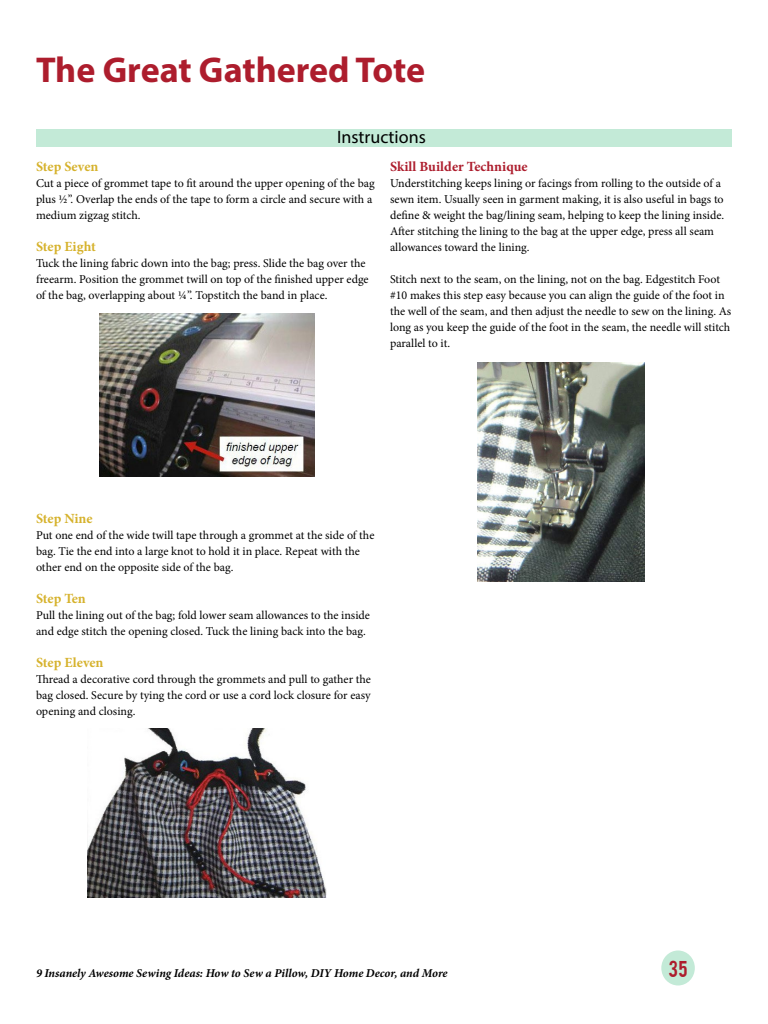
<style>
.page{position:relative;width:768px;height:1024px;background:#fff}
.page>*{position:absolute;margin:0;border:0;box-sizing:border-box;transform-origin:0 0}
.t1{font:700 36px "Myriad Pro";color:#ad1d2d}
.t2{font:18px "Myriad Pro";color:#000}
.t3{font:18px "Bebas";color:#ad1d2d}
.t4{font:700 14px "Minion Pro";letter-spacing:-.005em;color:#d6b22c}
.t5{font:700 14px "Minion Pro";letter-spacing:.005em;color:#ad1d2d}
.t6{font:12px/16px "Minion Pro";color:#000}
.t7{font:italic 700 12px "Minion Pro";letter-spacing:-.005em;color:#000}
</style>
<div class="page">
<div style="left:661px;top:951px;width:34px;height:34px;background:#c3ead7;border-radius:50%"></div>
<div style="left:36px;top:130px;width:696px;height:18px;background:#c3ead7"></div>
<img style="left:99px;top:313px;width:216px;height:163px">
<img style="left:88px;top:728px;width:238px;height:170px">
<img style="left:477px;top:362px;width:168px;height:219px">
<h1 class="t1" style="left:36px;top:46px;width:391px">The Great Gathered Tote</h1>
<h2 class="t2" style="left:337px;top:126px;width:90px">Instructions</h2>
<p class="t4" style="left:36px;top:157px;width:64px">Step Seven</p>
<p class="t6" style="left:36px;top:175px;width:340px">Cut a piece of grommet tape to fit around the upper opening of the bag plus ½”. Overlap the ends of the tape to form a circle and secure with a medium zigzag stitch.</p>
<p class="t4" style="left:36px;top:237px;width:62px">Step Eight</p>
<p class="t6" style="left:36px;top:255px;width:334px">Tuck the lining fabric down into the bag; press. Slide the bag over the freearm. Position the grommet twill on top of the finished upper edge of the bag, overlapping about ¼”. Topstitch the band in place.</p>
<p class="t5" style="left:390px;top:157px;width:139px">Skill Builder Technique</p>
<p class="t6" style="left:390px;top:175px;width:336px">Understitching keeps lining or facings from rolling to the outside of a sewn item. Usually seen in garment making, it is also useful in bags to define &amp; weight the bag/lining seam, helping to keep the lining inside.<br>After stitching the lining to the bag at the upper edge, press all seam allowances toward the lining.</p>
<p class="t6" style="left:390px;top:271px;width:343px">Stitch next to the seam, on the lining, not on the bag. Edgestitch Foot #10 makes this step easy because you can align the guide of the foot in the well of the seam, and then adjust the needle to sew on the lining. As long as you keep the guide of the foot in the seam, the needle will stitch parallel to it.</p>
<p class="t4" style="left:36px;top:509px;width:58px">Step Nine</p>
<p class="t6" style="left:36px;top:527px;width:340px">Put one end of the wide twill tape through a grommet at the side of the bag. Tie the end into a large knot to hold it in place. Repeat with the other end on the opposite side of the bag.</p>
<p class="t4" style="left:36px;top:589px;width:51px">Step Ten</p>
<p class="t6" style="left:36px;top:607px;width:336px">Pull the lining out of the bag; fold lower seam allowances to the inside and edge stitch the opening closed. Tuck the lining back into the bag.</p>
<p class="t4" style="left:36px;top:653px;width:69px">Step Eleven</p>
<p class="t6" style="left:36px;top:671px;width:337px;text-align:justify">Thread a decorative cord through the grommets and pull to gather the bag closed. Secure by tying the cord or use a cord lock closure for easy opening and closing.</p>
<p class="t7" style="left:36px;top:964px;width:413px">9 Insanely Awesome Sewing Ideas: How to Sew a Pillow, DIY Home Decor, and More</p>
<h2 class="t3" style="left:669px;top:956px;width:20px">35</h2>
</div>
